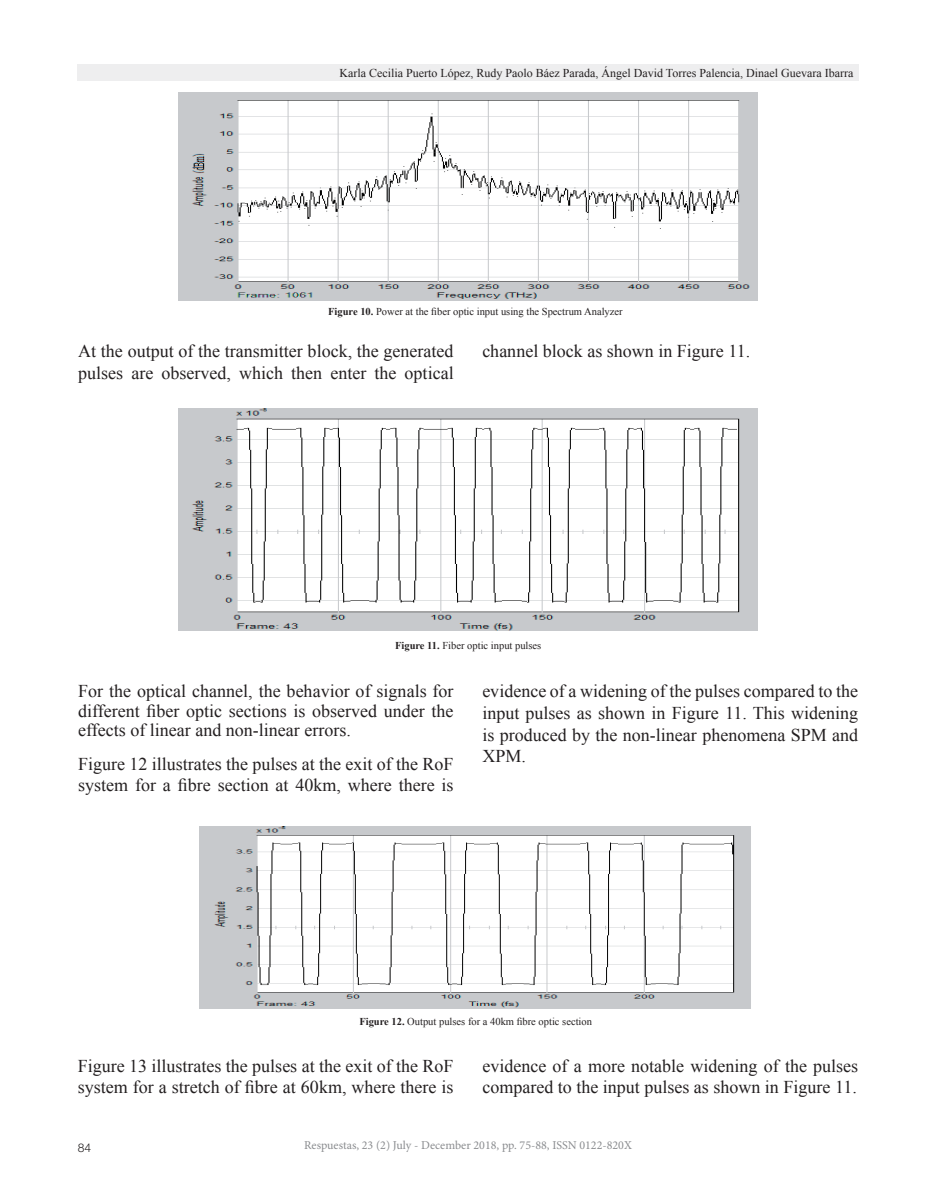
<style>
.page{position:relative;width:936px;height:1191px;background:#fff}
.page>*{position:absolute;margin:0;border:0;box-sizing:border-box;transform-origin:0 0}
.t1{font:18px/21.6px "Times New Roman";color:#231f20}
.t2{font:12px "Times New Roman";color:#231f20}
.t3{font:12px "Minion Pro";color:#8a8c8f}
.t4{font:300 12px "Helvetica Neue LT Std";color:#231f20}
.t5{font:10.5px "Times New Roman";color:#231f20}
.s1{font-weight:700}
</style>
<div class="page">
<img style="left:179px;top:92px;width:578px;height:209px">
<img style="left:178px;top:408px;width:579px;height:223px">
<img style="left:200px;top:826px;width:551px;height:182px">
<div style="left:77px;top:65px;width:781px;height:16px;background:#eeeeef"></div>
<p class="t2" style="left:339px;top:65px;width:515px">Karla Cecilia Puerto López, Rudy Paolo Báez Parada, Ángel David Torres Palencia, Dinael Guevara Ibarra</p>
<p class="t5" style="left:328px;top:304px;width:296px"><span class="s1">Figure 10.</span> Power at the fiber optic input using the Spectrum Analyzer</p>
<p class="t1" style="left:78px;top:340px;width:377px">At the output of the transmitter block, the generated pulses are observed, which then enter the optical</p>
<p class="t1" style="left:482px;top:340px;width:269px">channel block as shown in Figure 11.</p>
<p class="t5" style="left:395px;top:638px;width:148px"><span class="s1">Figure 11.</span> Fiber optic input pulses</p>
<p class="t1" style="left:78px;top:681px;width:377px;line-height:19.4px;text-align:justify">For the optical channel, the behavior of signals for different fiber optic sections is observed under the effects of linear and non-linear errors.</p>
<p class="t1" style="left:78px;top:752px;width:377px">Figure 12 illustrates the pulses at the exit of the RoF system for a fibre section at 40km, where there is</p>
<p class="t1" style="left:482px;top:680px;width:377px;text-align:justify">evidence of a widening of the pulses compared to the input pulses as shown in Figure 11. This widening is produced by the non-linear phenomena SPM and XPM.</p>
<p class="t5" style="left:359px;top:1014px;width:234px"><span class="s1">Figure 12.</span> Output pulses for a 40km fibre optic section</p>
<p class="t1" style="left:78px;top:1054px;width:377px">Figure 13 illustrates the pulses at the exit of the RoF system for a stretch of fibre at 60km, where there is</p>
<p class="t1" style="left:482px;top:1054px;width:377px">evidence of a more notable widening of the pulses compared to the input pulses as shown in Figure 11.</p>
<p class="t4" style="left:78px;top:1140px;width:15px">84</p>
<p class="t3" style="left:304px;top:1137px;width:329px">Respuestas, 23 (2) July - December 2018, pp. 75-88, ISSN 0122-820X</p>
</div>
